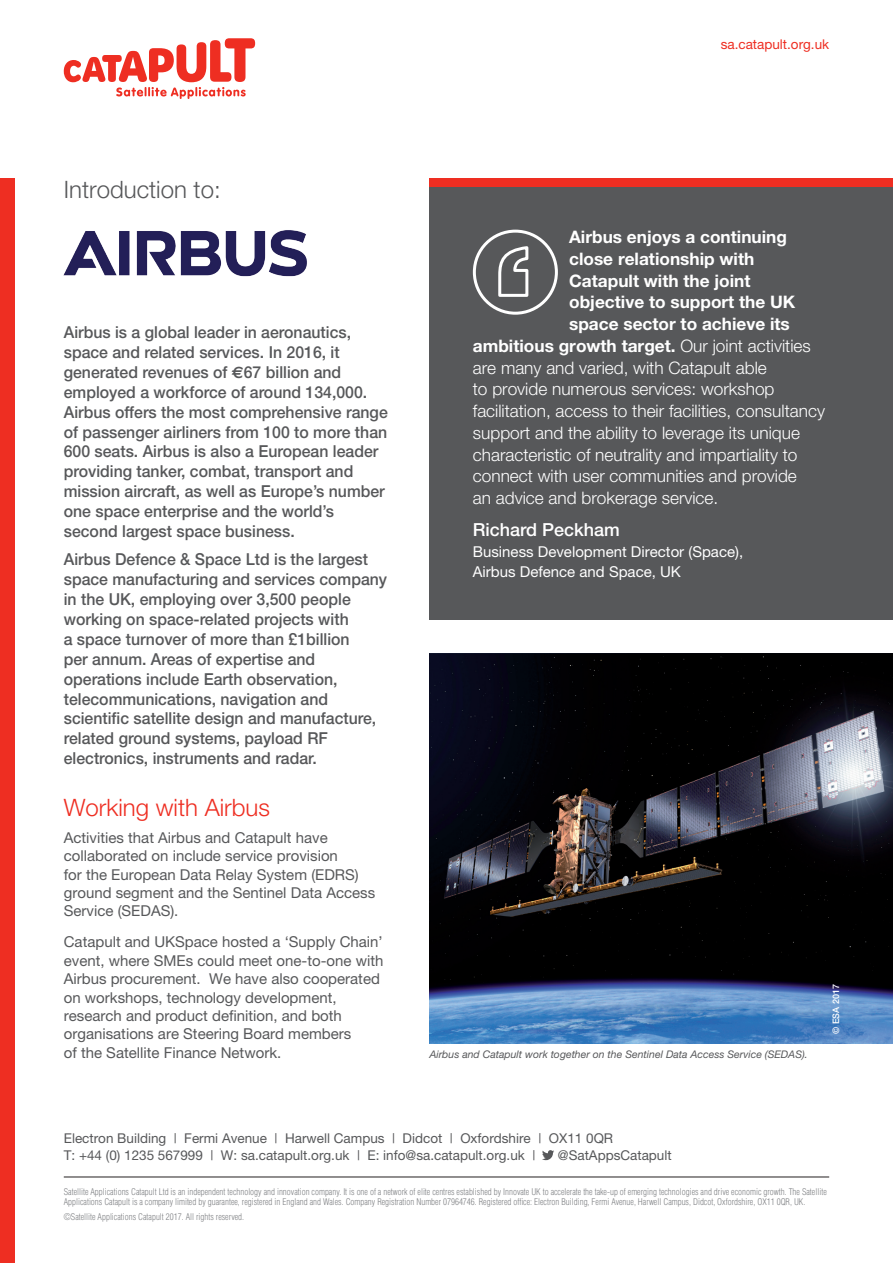
<style>
.page{position:relative;width:893px;height:1263px;background:#fff}
.page>*{position:absolute;margin:0;border:0;box-sizing:border-box;transform-origin:0 0}
.t1{font:300 24px "Helvetica Neue";color:#ee2e22}
.t2{font:300 24px "Helvetica Neue";color:#57585a}
.t3{font:500 18px "Helvetica Neue";color:#fff}
.t4{font:300 17.25px "Helvetica Neue";color:#fff}
.t5{font:700 17.25px "Helvetica Neue";color:#fff}
.t6{font:500 16.5px/20px "Helvetica Neue";color:#57585a;scale:.96 1}
.t7{font:15px/18.5px "Helvetica Neue";color:#57585a}
.t8{font:15px/19.5px "Helvetica Neue";color:#fff}
.t9{font:13.5px/17.2px "Helvetica Neue";color:#57585a}
.t10{font:13.5px "Helvetica Neue";color:#ee2e22}
.t11{font:italic 10.5px "Helvetica Neue";color:#57585a}
.t12{font:300 condensed 9px/10.8px "Helvetica";color:#808285}
.t13{font:500 9px "Helvetica Neue";color:#fff}
.s1{font-family:"Euro Sans";font-weight:700}
.s2{font-weight:300}
</style>
<div class="page">
<div style="left:429px;top:179px;width:464px;height:440px;background:#57585a"></div>
<svg style="left:64px;top:38px;width:191px;height:61px"></svg>
<div style="left:0;top:179px;width:15px;height:1084px;background:#ee2e22"></div>
<div style="left:429px;top:179px;width:464px;height:8px;background:#ee2e22"></div>
<div style="left:473px;top:230px;width:85px;height:85px;border:3px solid #fff;border-radius:50%"></div>
<svg style="left:498px;top:246px;width:31px;height:51px"></svg>
<img style="left:63px;top:230px;width:244px;height:47px">
<hr style="left:64px;top:1177px;width:765px;height:1px;background:#231f20">
<svg style="left:542px;top:1150px;width:12px;height:10px"></svg>
<img style="left:429px;top:653px;width:464px;height:390px">
<p class="t10" style="left:721px;top:36px;width:110px">sa.catapult.org.uk</p>
<h1 class="t2" style="left:64px;top:174px;width:158px">Introduction to:</h1>
<p class="t6" style="left:64px;top:322px;width:339px">Airbus is a global leader in aeronautics, space and related services. In 2016, it generated revenues of <span class="s1">€</span>67 billion and employed a workforce of around 134,000.<br>Airbus offers the most comprehensive range of passenger airliners from 100 to more than 600 seats. Airbus is also a European leader providing tanker, combat, transport and mission aircraft, as well as Europe’s number one space enterprise and the world’s second largest space business.</p>
<p class="t6" style="left:64px;top:549px;width:338px">Airbus Defence &amp; Space Ltd is the largest space manufacturing and services company in the UK, employing over 3,500 people working on space-related projects with<br>a space turnover of more than £1billion<br>per annum. Areas of expertise and operations include Earth observation, telecommunications, navigation and scientific satellite design and manufacture, related ground systems, payload RF electronics, instruments and radar.</p>
<h1 class="t1" style="left:64px;top:793px;width:208px">Working with Airbus</h1>
<p class="t7" style="left:64px;top:828px;width:313px">Activities that Airbus and Catapult have collaborated on include service provision<br>for the European Data Relay System (EDRS) ground segment and the Sentinel Data Access Service (SEDAS).</p>
<p class="t7" style="left:64px;top:932px;width:321px">Catapult and UKSpace hosted a ‘Supply Chain’ event, where SMEs could meet one-to-one with Airbus procurement. We have also cooperated on workshops, technology development, research and product definition, and both organisations are Steering Board members<br>of the Satellite Finance Network.</p>
<p class="t5" style="left:569px;top:226px;width:219px">Airbus enjoys a continuing</p>
<p class="t5" style="left:569px;top:248px;width:187px">close relationship with</p>
<p class="t5" style="left:569px;top:270px;width:183px">Catapult with the joint</p>
<p class="t5" style="left:569px;top:292px;width:228px">objective to support the UK</p>
<p class="t5" style="left:569px;top:313px;width:222px">space sector to achieve its</p>
<p class="t5" style="left:473px;top:335px;width:339px">ambitious growth target. <span class="s2">Our joint activities</span></p>
<p class="t4" style="left:473px;top:357px;width:295px">are many and varied, with Catapult able</p>
<p class="t4" style="left:473px;top:379px;width:303px">to provide numerous services: workshop</p>
<p class="t4" style="left:473px;top:400px;width:354px">facilitation, access to their facilities, consultancy</p>
<p class="t4" style="left:473px;top:422px;width:329px">support and the ability to leverage its unique</p>
<p class="t4" style="left:473px;top:444px;width:326px">characteristic of neutrality and impartiality to</p>
<p class="t4" style="left:473px;top:466px;width:325px">connect with user communities and provide</p>
<p class="t4" style="left:473px;top:487px;width:247px">an advice and brokerage service.</p>
<p class="t3" style="left:473px;top:519px;width:149px">Richard Peckham</p>
<p class="t8" style="left:473px;top:542px;width:272px">Business Development Director (Space),<br>Airbus Defence and Space, UK</p>
<p class="t11" style="left:429px;top:1047px;width:380px">Airbus and Catapult work together on the Sentinel Data Access Service (SEDAS).</p>
<p class="t13" style="left:831px;top:1034px;width:51px;rotate:-90deg">© ESA 2017</p>
<p class="t9" style="left:64px;top:1129px;width:551px">Electron Building | Fermi Avenue | Harwell Campus | Didcot | Oxfordshire | OX11 0QR<br>T: +44 (0) 1235 567999 | W: sa.catapult.org.uk | E: info@sa.catapult.org.uk |</p>
<p class="t9" style="left:558px;top:1146px;width:115px">@SatAppsCatapult</p>
<p class="t12" style="left:64px;top:1186px;width:764px">Satellite Applications Catapult Ltd is an independent technology and innovation company. It is one of a network of elite centres established by Innovate UK to accelerate the take-up of emerging technologies and drive economic growth. The Satellite<br>Applications Catapult is a company limited by guarantee, registered in England and Wales. Company Registration Number 07964746. Registered office: Electron Building, Fermi Avenue, Harwell Campus, Didcot, Oxfordshire, OX11 0QR, UK.</p>
<p class="t12" style="left:64px;top:1212px;width:182px">©Satellite Applications Catapult 2017. All rights reserved.</p>
</div>
